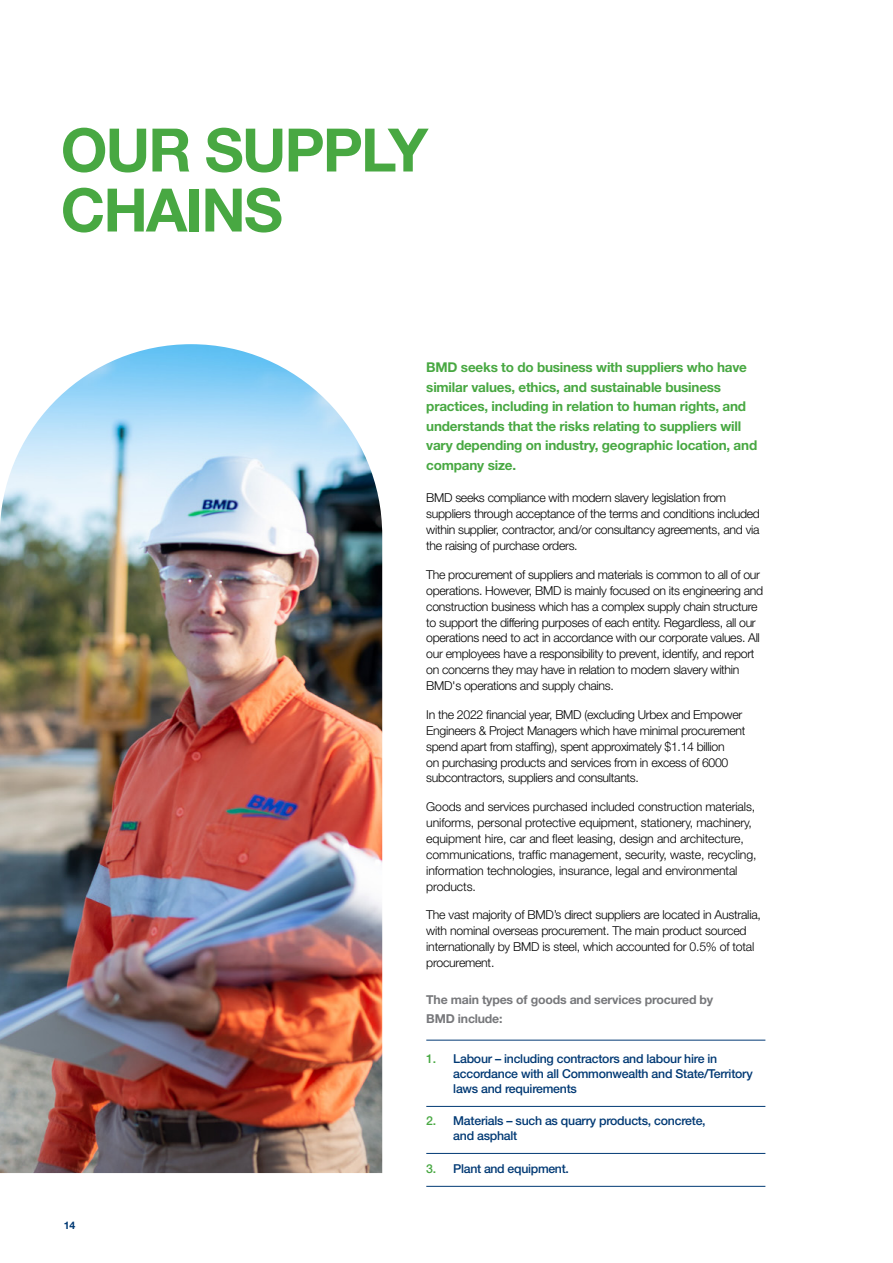
<style>
.page{position:relative;width:893px;height:1263px;background:#fff}
.page>*{position:absolute;margin:0;border:0;box-sizing:border-box;transform-origin:0 0}
.t1{font:700 60px/60px "Helvetica Neue";letter-spacing:-.03em;color:#48a842}
.t2{font:700 13.5px/19.5px "Helvetica Neue";letter-spacing:-.015em;color:#48a842}
.t3{font:300 12.3px/15.9px "Helvetica Neue";letter-spacing:-.025em;color:#000}
.t4{font:500 12.3px/15px "Helvetica Neue";letter-spacing:-.02em;color:#003974}
.t5{font:700 12.3px/19.4px "Helvetica Neue";letter-spacing:-.015em;color:#77787b}
.t6{font:700 10.5px "Helvetica Neue";color:#003974}
.s1{color:#48a842}
</style>
<div class="page">
<hr style="left:426px;top:1040px;width:339px;height:1px;background:#003974">
<hr style="left:426px;top:1106px;width:339px;height:1px;background:#003974">
<hr style="left:426px;top:1153px;width:339px;height:1px;background:#003974">
<hr style="left:426px;top:1186px;width:339px;height:1px;background:#003974">
<img style="left:0;top:344px;width:382px;height:829px">
<h1 class="t1" style="left:61px;top:119px;width:369px">OUR SUPPLY<br>CHAINS</h1>
<p class="t6" style="left:64px;top:1219px;width:13px">14</p>
<p class="t2" style="left:426px;top:357px;width:332px">BMD seeks to do business with suppliers who have similar values, ethics, and sustainable business practices, including in relation to human rights, and understands that the risks relating to suppliers will vary depending on industry, geographic location, and company size.</p>
<p class="t3" style="left:426px;top:490px;width:335px">BMD seeks compliance with modern slavery legislation from suppliers through acceptance of the terms and conditions included within supplier, contractor, and/or consultancy agreements, and via the raising of purchase orders.</p>
<p class="t3" style="left:426px;top:566px;width:338px">The procurement of suppliers and materials is common to all of our operations. However, BMD is mainly focused on its engineering and construction business which has a complex supply chain structure to support the differing purposes of each entity. Regardless, all our operations need to act in accordance with our corporate values. All our employees have a responsibility to prevent, identify, and report on concerns they may have in relation to modern slavery within BMD's operations and supply chains.</p>
<p class="t3" style="left:426px;top:706px;width:321px">In the 2022 financial year, BMD (excluding Urbex and Empower Engineers &amp; Project Managers which have minimal procurement spend apart from staffing), spent approximately $1.14 billion<br>on purchasing products and services from in excess of 6000 subcontractors, suppliers and consultants.</p>
<p class="t3" style="left:426px;top:798px;width:332px">Goods and services purchased included construction materials, uniforms, personal protective equipment, stationery, machinery, equipment hire, car and fleet leasing, design and architecture, communications, traffic management, security, waste, recycling, information technologies, insurance, legal and environmental products.</p>
<p class="t3" style="left:426px;top:907px;width:336px">The vast majority of BMD’s direct suppliers are located in Australia, with nominal overseas procurement. The main product sourced internationally by BMD is steel, which accounted for 0.5% of total procurement.</p>
<p class="t5" style="left:426px;top:989px;width:288px">The main types of goods and services procured by<br>BMD include:</p>
<p class="t4" style="left:453px;top:1051px;width:301px;text-indent:-27px"><span class="s1">1.</span> Labour – including contractors and labour hire in accordance with all Commonwealth and State/Territory laws and requirements</p>
<p class="t4" style="left:453px;top:1113px;width:254px;text-indent:-27px"><span class="s1">2.</span> Materials – such as quarry products, concrete, and asphalt</p>
<p class="t4" style="left:426px;top:1161px;width:144px"><span class="s1">3.</span> Plant and equipment.</p>
</div>
